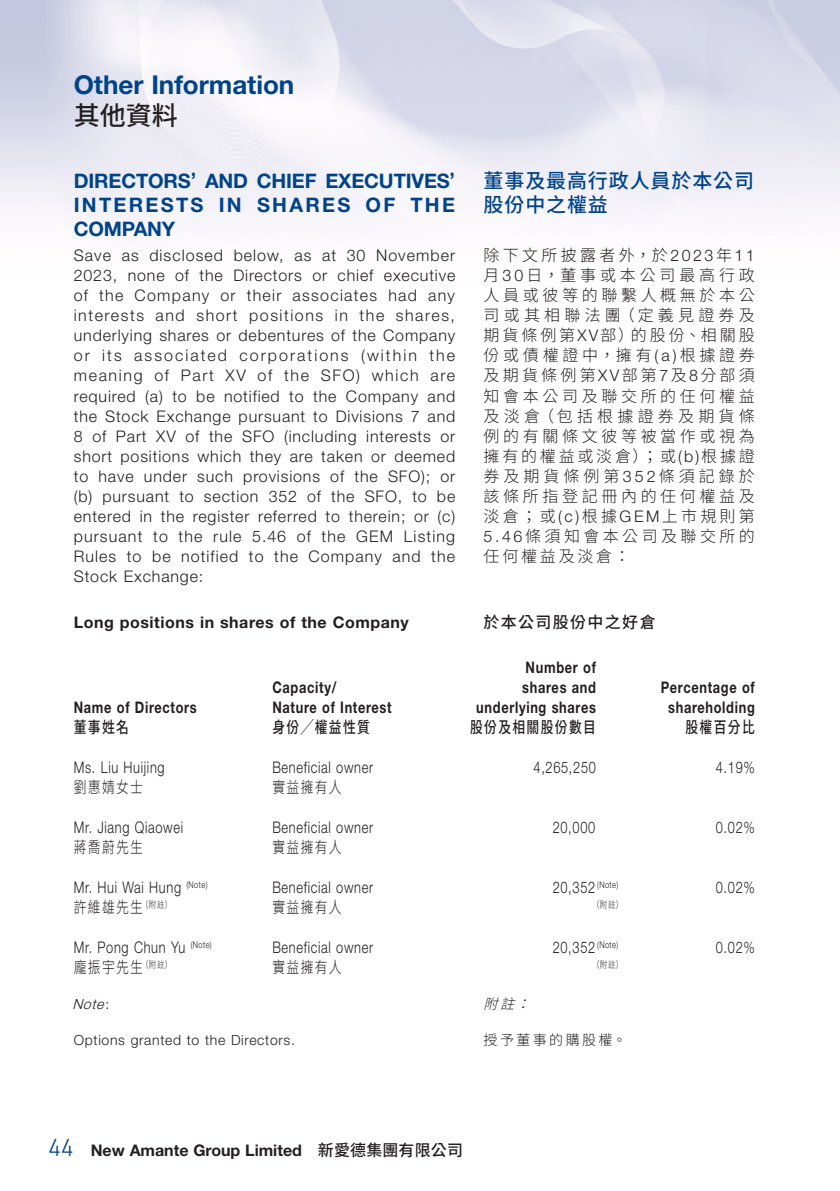
<style>
.page{position:relative;width:840px;height:1191px;background:#fff}
.page>*{position:absolute;margin:0;border:0;box-sizing:border-box;transform-origin:0 0}
.t1{font:700 26px "Helvetica Neue LT Std";color:#004389}
.t2{font:500 26px "Source Han Sans TC";color:#231f20}
.t3{font:300 24px "URWDIN";color:#004389}
.Heading_1{font:700 20px/24px "Helvetica Neue LT Std";letter-spacing:-.005em;color:#004389;text-align:justify}
.C_Heading_1{font:500 20px/24px "Source Han Sans TC";letter-spacing:.045em;color:#004389}
.Body_Text{font:300 16px/20px "Helvetica Neue LT Std";letter-spacing:.055em;color:#231f20;text-align:justify}
.C_Body_Text{font:300 16px/20px "Source Han Sans TC";letter-spacing:.215em;color:#231f20;text-align:justify}
.Body_Text-2{font:300 16px "Helvetica Neue LT Std";letter-spacing:.055em;color:#231f20;scale:.8 1}
.Body_Text-3{font:700 16px "Helvetica Neue LT Std";letter-spacing:.055em;color:#231f20;scale:.8 1}
.Body_Text-4{font:300 16px "Source Han Sans TC";letter-spacing:.105em;color:#231f20;scale:.8 1}
.Heading_2{font:700 16px "Helvetica Neue LT Std";letter-spacing:.035em;color:#231f20}
.Heading_2-2{font:700 16px "Helvetica Neue LT Std";color:#231f20}
.Body_Text-5{font:500 16px "Source Han Sans TC";letter-spacing:.105em;color:#231f20;scale:.8 1}
.C_Heading_2{font:500 16px "Source Han Sans TC";letter-spacing:.085em;color:#231f20}
.Notes{font:300 14px "Helvetica Neue LT Std";letter-spacing:.05em;color:#231f20}
.C_Notes{font:300 14px "Source Han Sans TC";letter-spacing:.175em;color:#231f20}
.Notes-2{font:italic 300 14px "Helvetica Neue LT Std";color:#231f20}
.C_Notes-2{font:italic 300 14px "Source Han Sans TC";color:#231f20}
.Body_Text-6{font:300 9.4px "Source Han Sans TC";color:#231f20;scale:.8 1}
.s1{font-family:"Helvetica Neue LT Std"}
.s2{font-style:normal}
.s3{font-family:"Source Han Sans TC";font-weight:500}
</style>
<div class="page">
<h1 class="t1" style="left:74px;top:69px;width:222px">Other Information</h1>
<h1 class="t2" style="left:74px;top:101px;width:105px">其他資料</h1>
<p class="Heading_1" style="left:74px;top:168px;width:382px">DIRECTORS’ AND CHIEF EXECUTIVES’ INTERESTS IN SHARES OF THE COMPANY</p>
<p class="Body_Text" style="left:74px;top:245px;width:383px">Save as disclosed below, as at 30 November 2023, none of the Directors or chief executive of the Company or their associates had any interests and short positions in the shares, underlying shares or debentures of the Company or its associated corporations (within the meaning of Part XV of the SFO) which are required (a) to be notified to the Company and the Stock Exchange pursuant to Divisions 7 and 8 of Part XV of the SFO (including interests or short positions which they are taken or deemed to have under such provisions of the SFO); or (b) pursuant to section 352 of the SFO, to be entered in the register referred to therein; or (c) pursuant to the rule 5.46 of the GEM Listing Rules to be notified to the Company and the Stock Exchange:</p>
<p class="Heading_2" style="left:74px;top:612px;width:336px">Long positions in shares of the Company</p>
<p class="Body_Text-3" style="left:74px;top:697px;width:155px">Name of Directors</p>
<p class="Body_Text-3" style="left:272px;top:677px;width:81px">Capacity/</p>
<p class="Body_Text-3" style="left:272px;top:697px;width:150px">Nature of Interest</p>
<p class="C_Heading_1" style="left:483px;top:169px;width:272px">董事及最高行政人員於本公司股份中之權益</p>
<p class="C_Body_Text" style="left:483px;top:246px;width:273px">除下文所披露者外，於<span class="s1">2023</span>年<span class="s1">11</span>月<span class="s1">30</span>日，董事或本公司最高行政人員或彼等的聯繫人概無於本公司或其相聯法團（定義見證券及期貨條例第<span class="s1">XV</span>部）的股份、相關股份或債權證中，擁有<span class="s1">(a)</span>根據證券及期貨條例第<span class="s1">XV</span>部第<span class="s1">7</span>及<span class="s1">8</span>分部須知會本公司及聯交所的任何權益及淡倉（包括根據證券及期貨條例的有關條文彼等被當作或視為擁有的權益或淡倉）；或<span class="s1">(b)</span>根據證券及期貨條例第<span class="s1">352</span>條須記錄於該條所指登記冊內的任何權益及淡倉；或<span class="s1">(c)</span>根據<span class="s1">GEM</span>上市規則第<span class="s1">5.46</span>條須知會本公司及聯交所的任何權益及淡倉：</p>
<p class="C_Heading_2" style="left:483px;top:612px;width:173px">於本公司股份中之好倉</p>
<p class="Body_Text-3" style="left:525px;top:657px;width:89px">Number of</p>
<p class="Body_Text-3" style="left:522px;top:677px;width:93px">shares and</p>
<p class="Body_Text-3" style="left:476px;top:697px;width:151px">underlying shares</p>
<p class="Body_Text-3" style="left:660px;top:677px;width:119px">Percentage of</p>
<p class="Body_Text-3" style="left:667px;top:697px;width:110px">shareholding</p>
<p class="Body_Text-5" style="left:74px;top:718px;width:70px">董事姓名</p>
<p class="Body_Text-5" style="left:272px;top:718px;width:123px">身份╱權益性質</p>
<p class="Body_Text-5" style="left:470px;top:718px;width:159px">股份及相關股份數目</p>
<p class="Body_Text-5" style="left:685px;top:718px;width:88px">股權百分比</p>
<p class="Body_Text-2" style="left:74px;top:758px;width:115px">Ms. Liu Huijing</p>
<p class="Body_Text-2" style="left:272px;top:758px;width:127px">Beneficial owner</p>
<p class="Body_Text-2" style="left:533px;top:758px;width:79px">4,265,250</p>
<p class="Body_Text-2" style="left:715px;top:758px;width:50px">4.19%</p>
<p class="Body_Text-4" style="left:74px;top:778px;width:88px">劉惠婧女士</p>
<p class="Body_Text-4" style="left:272px;top:778px;width:88px">實益擁有人</p>
<p class="Body_Text-2" style="left:74px;top:818px;width:138px">Mr. Jiang Qiaowei</p>
<p class="Body_Text-2" style="left:272px;top:818px;width:127px">Beneficial owner</p>
<p class="Body_Text-2" style="left:552px;top:818px;width:55px">20,000</p>
<p class="Body_Text-2" style="left:715px;top:818px;width:50px">0.02%</p>
<p class="Body_Text-4" style="left:74px;top:838px;width:88px">蔣喬蔚先生</p>
<p class="Body_Text-4" style="left:272px;top:838px;width:88px">實益擁有人</p>
<p class="Body_Text-2" style="left:74px;top:878px;width:168px">Mr. Hui Wai Hung <sup>(Note)</sup></p>
<p class="Body_Text-2" style="left:272px;top:878px;width:127px">Beneficial owner</p>
<p class="Body_Text-2" style="left:552px;top:878px;width:83px">20,352 <sup>(Note)</sup></p>
<p class="Body_Text-2" style="left:715px;top:878px;width:50px">0.02%</p>
<p class="Body_Text-4" style="left:74px;top:898px;width:124px">許維雄先生<sup>（附註）</sup></p>
<p class="Body_Text-4" style="left:272px;top:898px;width:88px">實益擁有人</p>
<p class="Body_Text-6" style="left:592px;top:899px;width:40px">（附註）</p>
<p class="Body_Text-2" style="left:74px;top:938px;width:174px">Mr. Pong Chun Yu <sup>(Note)</sup></p>
<p class="Body_Text-2" style="left:272px;top:938px;width:127px">Beneficial owner</p>
<p class="Body_Text-2" style="left:552px;top:938px;width:83px">20,352 <sup>(Note)</sup></p>
<p class="Body_Text-2" style="left:715px;top:938px;width:50px">0.02%</p>
<p class="Body_Text-4" style="left:74px;top:958px;width:124px">龐振宇先生<sup>（附註）</sup></p>
<p class="Body_Text-4" style="left:272px;top:958px;width:88px">實益擁有人</p>
<p class="Body_Text-6" style="left:592px;top:959px;width:40px">（附註）</p>
<p class="Notes-2" style="left:72px;top:996px;width:39px">Note<span class="s2">:</span></p>
<p class="Notes" style="left:74px;top:1032px;width:222px">Options granted to the Directors.</p>
<p class="C_Notes-2" style="left:483px;top:996px;width:58px">附註：</p>
<p class="C_Notes" style="left:483px;top:1032px;width:144px">授予董事的購股權。</p>
<h2 class="t3" style="left:48px;top:1132px;width:27px">44</h2>
<p class="Heading_2-2" style="left:91px;top:1139px;width:373px">New Amante Group Limited<span class="s3">　新愛德集團有限公司</span></p>
</div>
